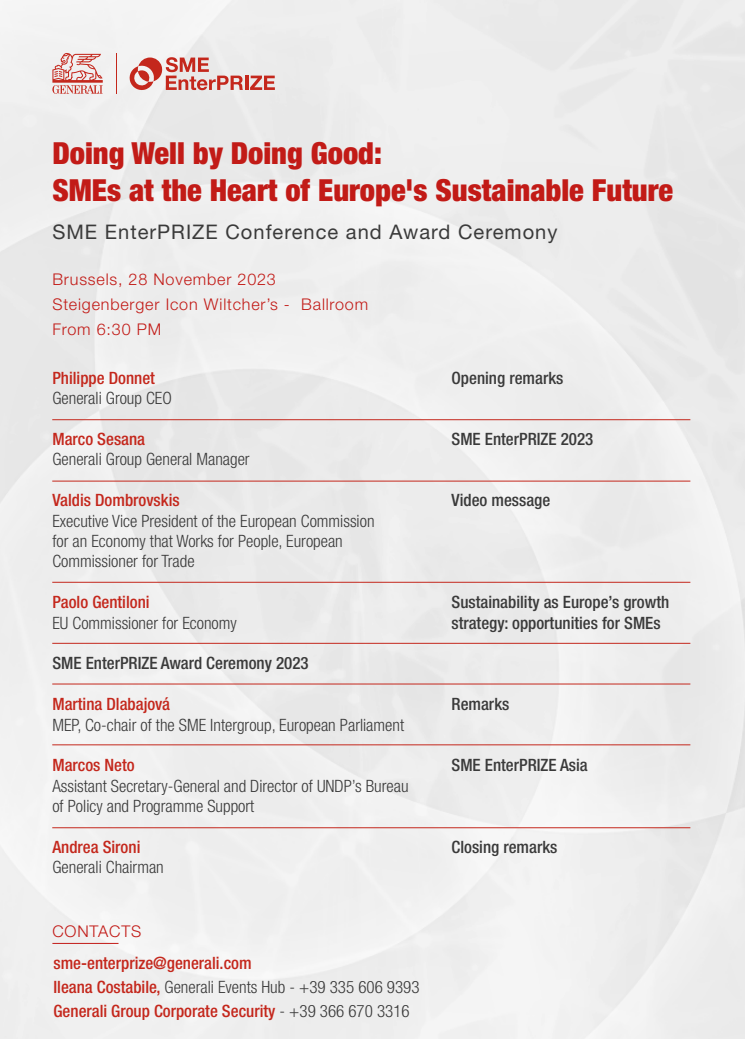
<style>
.page{position:relative;width:745px;height:1039px;background:#eee}
.page>*{position:absolute;margin:0;border:0;box-sizing:border-box;transform-origin:0 0}
.t1{font:900 condensed 30.5px/36.5px "Helvetica Neue LT Std";color:#c21b17}
.t2{font:20.1px "Helvetica Neue LT Std";letter-spacing:.05em;color:#3a3a3a}
.t3{font:300 condensed 17px/20.4px "Helvetica Neue LT Std";color:#3a3a3a}
.t4{font:500 condensed 17px/24px "Helvetica Neue LT Std";color:#c4271c}
.t5{font:500 condensed 17px/20.4px "Helvetica Neue LT Std";color:#3a3a3a}
.t6{font:300 16.1px/25px "Helvetica Neue LT Std";letter-spacing:.05em;color:#c21b17}
.s1{font-weight:300;color:#3a3a3a}
</style>
<div class="page">
<svg style="left:52px;top:53px;width:51px;height:41px"></svg>
<hr style="left:116px;top:53px;width:1px;height:41px;background:#c4271c">
<svg style="left:128px;top:57px;width:115px;height:34px"></svg>
<hr style="left:245px;top:76px;width:3px;height:14px;background:#c4271c">
<svg style="left:250px;top:76px;width:25px;height:14px"></svg>
<hr style="left:52px;top:943px;width:67px;height:1px;background:#c21b17">
<hr style="left:52px;top:420px;width:638px;height:1px;background:#c4271c">
<hr style="left:52px;top:481px;width:638px;height:1px;background:#c4271c">
<hr style="left:52px;top:582px;width:638px;height:1px;background:#c4271c">
<hr style="left:52px;top:643px;width:638px;height:1px;background:#c4271c">
<hr style="left:52px;top:684px;width:638px;height:1px;background:#c4271c">
<hr style="left:52px;top:745px;width:638px;height:1px;background:#c4271c">
<hr style="left:52px;top:828px;width:638px;height:1px;background:#c4271c">
<h1 class="t1" style="left:52px;top:135px;width:622px">Doing Well by Doing Good:<br>SMEs at the Heart of Europe's Sustainable Future</h1>
<p class="t2" style="left:52px;top:220px;width:507px">SME EnterPRIZE Conference and Award Ceremony</p>
<p class="t6" style="left:52px;top:266px;width:317px">Brussels, 28 November 2023<br>Steigenberger Icon Wiltcher’s - Ballroom<br>From 6:30 PM</p>
<p class="t4" style="left:52px;top:366px;width:104px">Philippe Donnet</p>
<p class="t3" style="left:52px;top:388px;width:121px">Generali Group CEO</p>
<p class="t4" style="left:52px;top:427px;width:94px">Marco Sesana</p>
<p class="t3" style="left:52px;top:449px;width:199px">Generali Group General Manager</p>
<p class="t4" style="left:52px;top:488px;width:129px">Valdis Dombrovskis</p>
<p class="t3" style="left:52px;top:510px;width:324px">Executive Vice President of the European Commission for an Economy that Works for People, European<br>Commissioner for Trade</p>
<p class="t4" style="left:52px;top:590px;width:99px">Paolo Gentiloni</p>
<p class="t3" style="left:52px;top:612px;width:186px">EU Commissioner for Economy</p>
<p class="t5" style="left:52px;top:653px;width:258px">SME EnterPRIZE Award Ceremony 2023</p>
<p class="t4" style="left:52px;top:692px;width:119px">Martina Dlabajová</p>
<p class="t3" style="left:52px;top:714px;width:353px">MEP, Co-chair of the SME Intergroup, European Parliament</p>
<p class="t4" style="left:52px;top:753px;width:84px">Marcos Neto</p>
<p class="t3" style="left:52px;top:776px;width:358px">Assistant Secretary-General and Director of UNDP’s Bureau of Policy and Programme Support</p>
<p class="t4" style="left:52px;top:835px;width:90px">Andrea Sironi</p>
<p class="t3" style="left:52px;top:857px;width:113px">Generali Chairman</p>
<p class="t6" style="left:52px;top:919px;width:90px">CONTACTS</p>
<p class="t4" style="left:54px;top:951px;width:368px">sme-enterprize@generali.com<br>Ileana Costabile, <span class="s1">Generali Events Hub - +39 335 606 9393<br></span>Generali Group Corporate Security <span class="s1">- +39 366 670 3316</span></p>
<p class="t5" style="left:452px;top:367px;width:113px">Opening remarks</p>
<p class="t5" style="left:452px;top:429px;width:143px">SME EnterPRIZE 2023</p>
<p class="t5" style="left:452px;top:490px;width:100px">Video message</p>
<p class="t5" style="left:452px;top:592px;width:219px">Sustainability as Europe’s growth strategy: opportunities for SMEs</p>
<p class="t5" style="left:452px;top:694px;width:59px">Remarks</p>
<p class="t5" style="left:452px;top:755px;width:138px">SME EnterPRIZE Asia</p>
<p class="t5" style="left:452px;top:837px;width:107px">Closing remarks</p>
</div>
